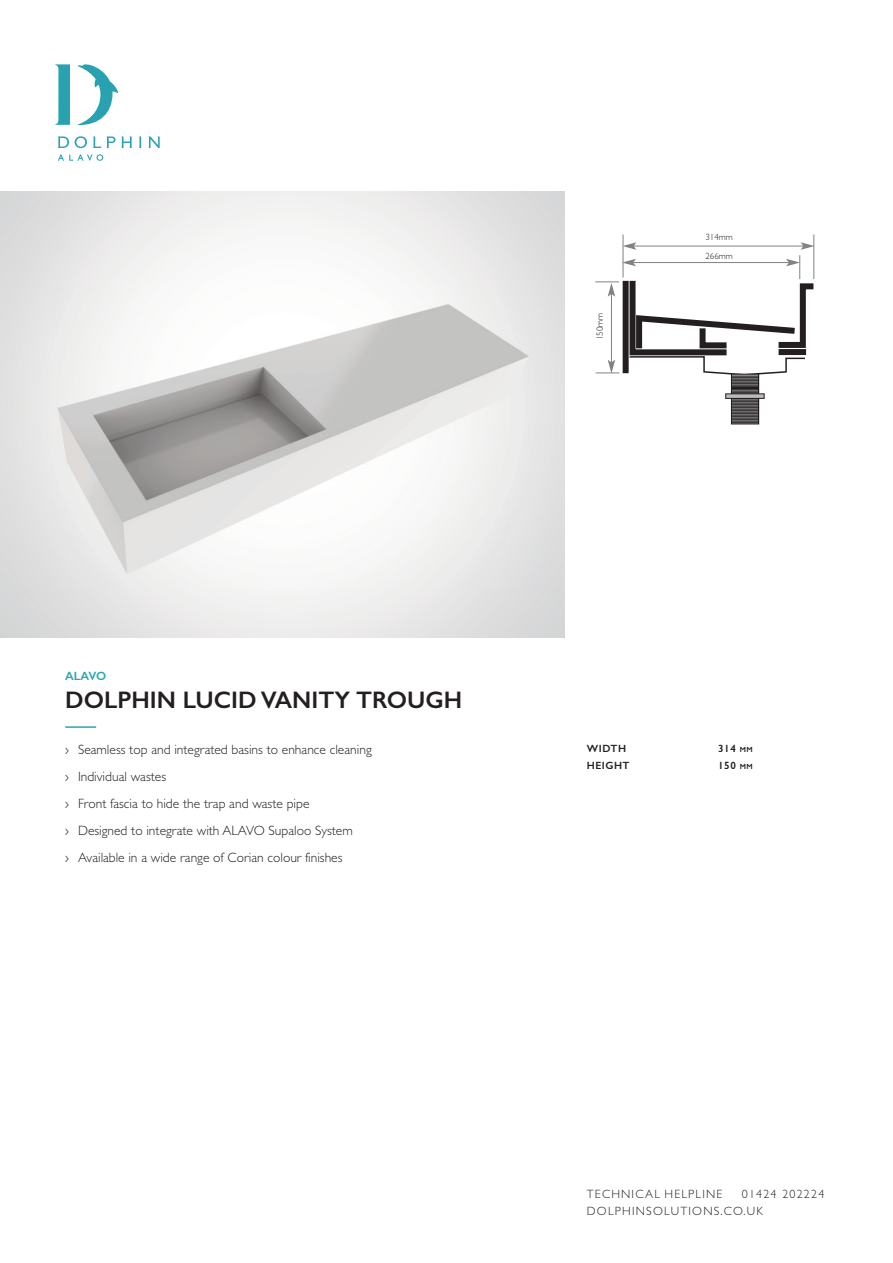
<style>
.page{position:relative;width:893px;height:1263px;background:#fff}
.page>*{position:absolute;margin:0;border:0;box-sizing:border-box;transform-origin:0 0}
.t1{font:600 24px "Gill Sans";color:#231f20}
.t2{font:300 13.5px/27px "Gill Sans";color:#231f20}
.t3{font:300 12px/16.5px "Gill Sans";letter-spacing:.1em;color:#231f20}
.t4{font:600 12px "Gill Sans";letter-spacing:-.01em;color:#28a5b0}
.t5{font:600 10.5px "Gill Sans";letter-spacing:.05em;color:#231f20}
.t6{font:300 9px/19.2px "Gill Sans";color:#231f20}
.s1{font-size:7.5px}
</style>
<div class="page">
<svg style="left:58px;top:154px;width:45px;height:7px"></svg>
<svg style="left:75px;top:136px;width:12px;height:12px"></svg>
<svg style="left:58px;top:136px;width:11px;height:12px"></svg>
<svg style="left:93px;top:137px;width:22px;height:11px"></svg>
<svg style="left:121px;top:137px;width:11px;height:11px"></svg>
<svg style="left:139px;top:137px;width:2px;height:11px"></svg>
<svg style="left:148px;top:137px;width:12px;height:11px"></svg>
<svg style="left:55px;top:64px;width:63px;height:61px"></svg>
<hr style="left:65px;top:726px;width:31px;height:2px;background:#28a5b0">
<img style="left:51px;top:286px;width:491px;height:303px">
<hr style="left:623px;top:235px;width:1px;height:43px;background:#808285">
<hr style="left:813px;top:234px;width:1px;height:45px;background:#808285">
<svg style="left:595px;top:242px;width:220px;height:183px"></svg>
<p class="t6" style="left:591px;top:340px;width:29px;rotate:-90deg">150mm</p>
<p class="t6" style="left:705px;top:228px;width:29px">314mm<br>266mm</p>
<p class="t4" style="left:65px;top:669px;width:43px">ALAVO</p>
<h1 class="t1" style="left:65px;top:686px;width:398px">DOLPHIN LUCID VANITY TROUGH</h1>
<p class="t2" style="left:65px;top:738px;width:308px">› Seamless top and integrated basins to enhance cleaning › Individual wastes<br>› Front fascia to hide the trap and waste pipe<br>› Designed to integrate with ALAVO Supaloo System<br>› Available in a wide range of Corian colour finishes</p>
<p class="t5" style="left:587px;top:742px;width:41px">WIDTH</p>
<p class="t5" style="left:718px;top:742px;width:36px">314 <span class="s1">MM</span></p>
<p class="t5" style="left:587px;top:759px;width:44px">HEIGHT</p>
<p class="t5" style="left:718px;top:759px;width:36px">150 <span class="s1">MM</span></p>
<p class="t3" style="left:587px;top:1187px;width:137px">TECHNICAL HELPLINE</p>
<p class="t3" style="left:587px;top:1187px;width:239px;text-indent:155px">01424 202224<br>DOLPHINSOLUTIONS.CO.UK</p>
</div>
